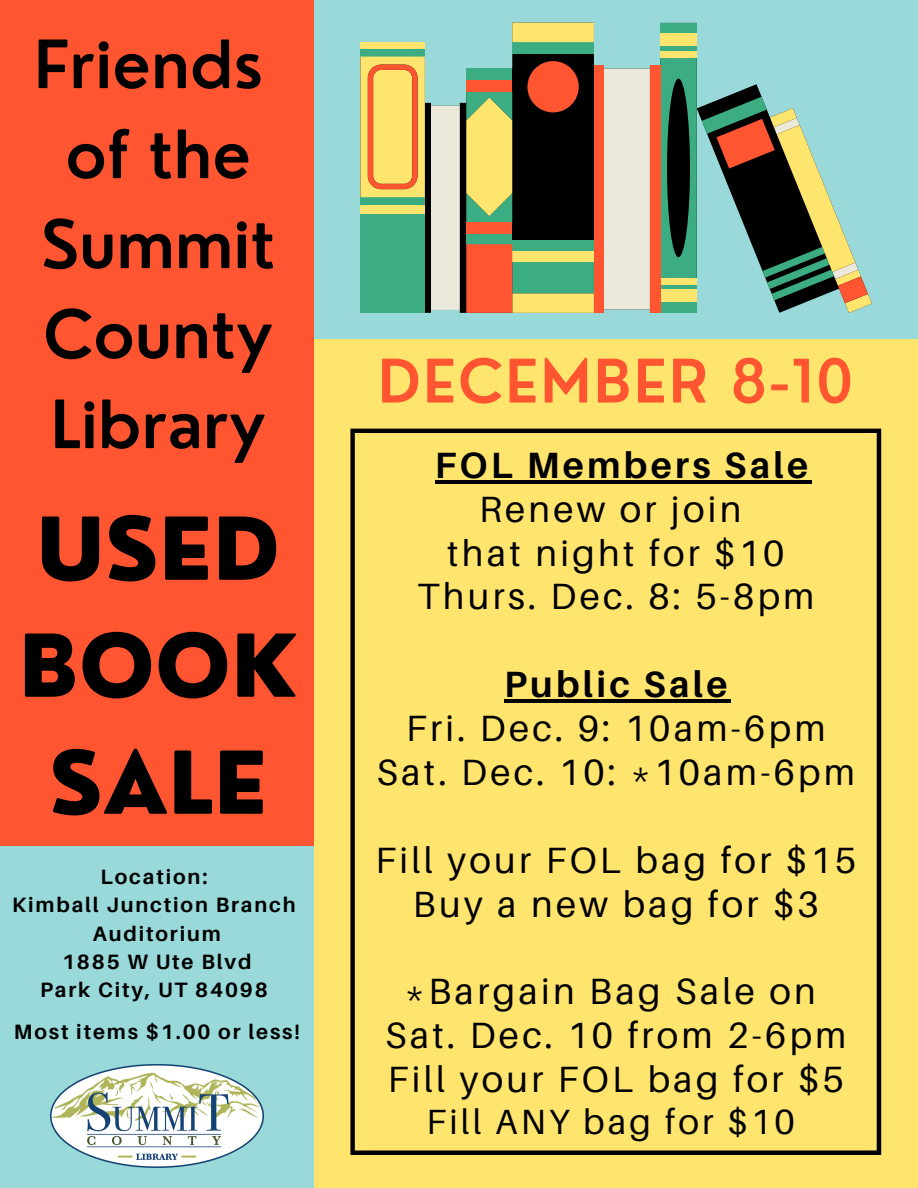
<style>
.page{position:relative;width:918px;height:1188px;background:#99d9d9}
.page>*{position:absolute;margin:0;border:0;box-sizing:border-box;transform-origin:0 0}
.t1{font:800 84.3px/117px "Nourd";color:#000;text-align:center}
.t2{font:600 64.8px/90px "Nourd";color:#000;text-align:center}
.t3{font:600 58.5px "Nourd";letter-spacing:.035em;color:#ff5631}
.t4{font:36.6px/43.8px "Aileron";letter-spacing:.09em;color:#000;text-align:center}
.t5{font:700 36.6px "Aileron";letter-spacing:.09em;color:#000}
.t6{font:35.1px "Aileron";letter-spacing:.09em;color:#000}
.t7{font:700 20.85px/28.3px "Aileron";letter-spacing:.09em;color:#000;text-align:center}
</style>
<div class="page">
<div style="left:0;top:0;width:314px;height:845px;background:#ff5631"></div>
<div style="left:314px;top:339px;width:604px;height:849px;background:#ffe46e"></div>
<svg style="left:425px;top:53px;width:225px;height:260px;fill:#000"></svg>
<div style="left:604px;top:69px;width:46px;height:240px;background:#ede9da"></div>
<div style="left:431px;top:106px;width:29px;height:204px;background:#ede9da"></div>
<div style="left:512px;top:42px;width:82px;height:11px;background:#3cad82"></div>
<div style="left:512px;top:240px;width:82px;height:12px;background:#3cad82"></div>
<div style="left:466px;top:234px;width:46px;height:10px;background:#3cad82"></div>
<div style="left:466px;top:68px;width:46px;height:12px;background:#3cad82"></div>
<hr style="left:360px;top:313px;width:65px;height:1px;background:#ffe46e">
<div style="left:360px;top:214px;width:65px;height:99px;background:#3cad82"></div>
<div style="left:360px;top:197px;width:65px;height:8px;background:#3cad82"></div>
<div style="left:360px;top:49px;width:65px;height:8px;background:#3cad82"></div>
<div style="left:660px;top:23px;width:37px;height:10px;background:#3cad82"></div>
<div style="left:660px;top:46px;width:37px;height:5px;background:#3cad82"></div>
<div style="left:512px;top:23px;width:82px;height:19px;background:#ffe46e"></div>
<svg style="left:466px;top:91px;width:46px;height:132px;background:#cad171"></svg>
<div style="left:360px;top:42px;width:65px;height:7px;background:#ffe46e"></div>
<div style="left:360px;top:205px;width:65px;height:9px;background:#ffe46e"></div>
<div style="left:660px;top:33px;width:37px;height:13px;background:#ffe46e"></div>
<div style="left:660px;top:51px;width:37px;height:6px;background:#ffe46e"></div>
<div style="left:650px;top:65px;width:10px;height:248px;background:#ff5631"></div>
<div style="left:594px;top:65px;width:10px;height:248px;background:#ff5631"></div>
<div style="left:527px;top:61px;width:52px;height:51px;background:#ff5631;border-radius:50%"></div>
<div style="left:466px;top:80px;width:46px;height:11px;background:#ff5631"></div>
<div style="left:466px;top:223px;width:46px;height:11px;background:#ff5631"></div>
<svg style="left:466px;top:244px;width:128px;height:69px;background:#b79b5e"></svg>
<svg style="left:660px;top:57px;width:212px;height:256px"></svg>
<svg style="left:360px;top:57px;width:65px;height:140px;background:#fac661"></svg>
<svg style="left:350px;top:429px;width:531px;height:726px"></svg>
<hr style="left:435px;top:480px;width:376px;height:3px;background:#000">
<hr style="left:504px;top:699px;width:227px;height:4px;background:#000">
<img style="left:51px;top:1064px;width:212px;height:104px">
<h2 class="t2" style="left:34px;top:19px;width:243px">Friends of the<br>Summit<br>County<br>Library</h2>
<h1 class="t1" style="left:19px;top:490px;width:281px">USED<br>BOOK<br>SALE</h1>
<p class="t7" style="left:12px;top:862px;width:285px">Location:<br>Kimball Junction Branch<br>Auditorium<br>1885 W Ute Blvd<br>Park City, UT 84098</p>
<p class="t7" style="left:14px;top:1017px;width:288px">Most items $1.00 or less!</p>
<h3 class="t3" style="left:378px;top:344px;width:478px">DECEMBER 8-10</h3>
<p class="t5" style="left:435px;top:442px;width:375px">FOL Members Sale</p>
<p class="t4" style="left:417px;top:486px;width:399px">Renew or join<br>that night for $10<br>Thurs. Dec. 8: 5-8pm</p>
<p class="t5" style="left:504px;top:662px;width:225px">Public Sale</p>
<p class="t4" style="left:377px;top:706px;width:480px">Fri. Dec. 9: 10am-6pm<br>Sat. Dec. 10: *10am-6pm</p>
<p class="t4" style="left:376px;top:837px;width:482px">Fill your FOL bag for $15<br>Buy a new bag for $3</p>
<p class="t4" style="left:385px;top:969px;width:463px">*Bargain Bag Sale on<br>Sat. Dec. 10 from 2-6pm<br>Fill your FOL bag for $5</p>
<p class="t6" style="left:426px;top:1100px;width:370px">Fill ANY bag for $10</p>
</div>
